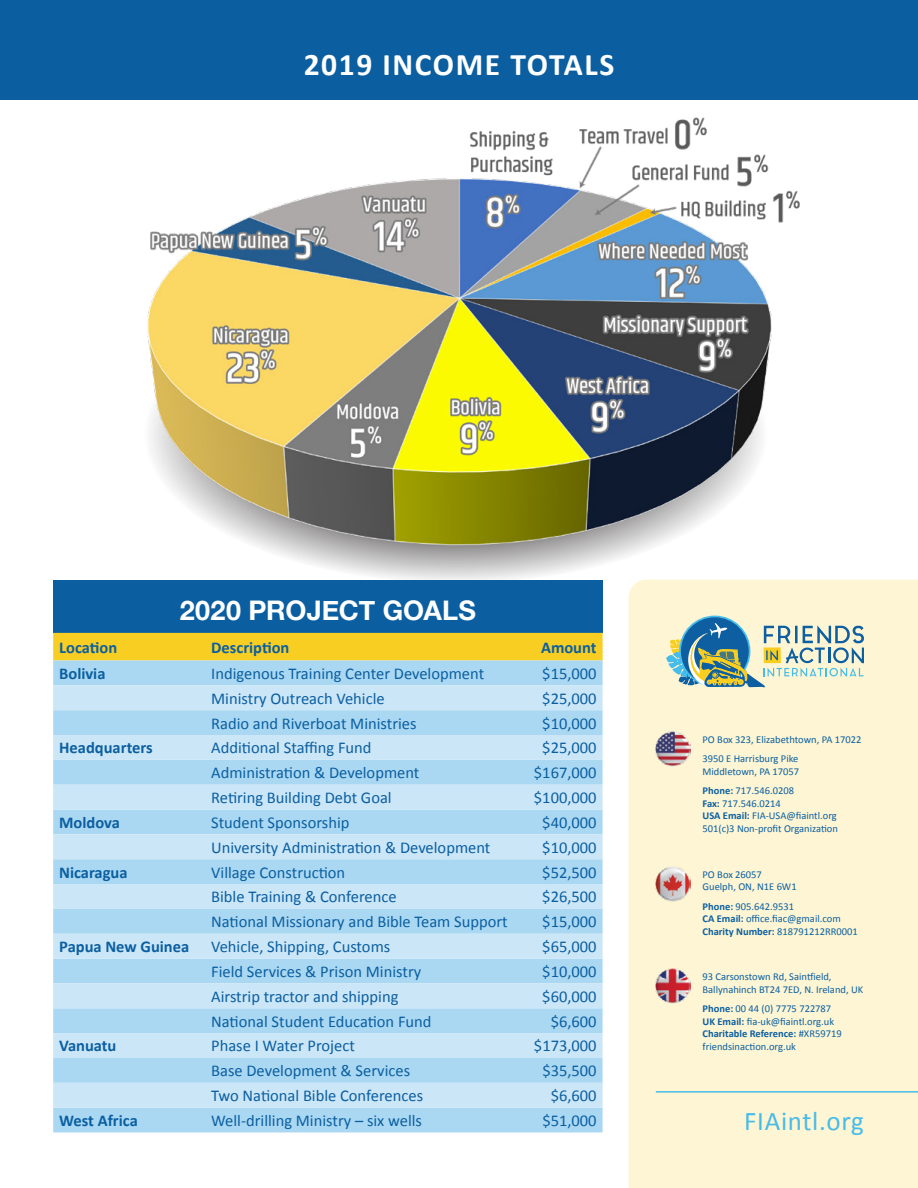
<style>
.page{position:relative;width:918px;height:1188px;background:#fff}
.page>*{position:absolute;margin:0;border:0;box-sizing:border-box;transform-origin:0 0}
.t1{font:700 31.5px "Calibri";letter-spacing:.05em;color:#fff}
.t2{font:700 27px "Helvetica Neue";color:#fff}
.t3{font:27px "Calibri";letter-spacing:.025em;color:#47bbe9}
.t4{font:16.5px "Calibri";color:#0b5fa1}
.t5{font:700 16.5px "Calibri";color:#0b5fa1}
.t6{font:10.5px/12.6px "Calibri";color:#0b5fa1}
.s1{font-weight:700}
</style>
<div class="page">
<img style="left:147px;top:117px;width:717px;height:463px">
<div style="left:629px;top:580px;width:289px;height:608px;background:#fdf5d3"></div>
<div style="left:53px;top:580px;width:550px;height:53px;background:#0b5fa1"></div>
<div style="left:53px;top:633px;width:550px;height:28px;background:#f8ce23"></div>
<div style="left:53px;top:661px;width:550px;height:471px;background:#aad8f3"></div>
<svg style="left:53px;top:685px;width:550px;height:423px;background:#bcdff5"></svg>
<div style="left:681px;top:617px;width:68px;height:68px;background:#0e5fa2;border-radius:50%"></div>
<svg style="left:666px;top:623px;width:198px;height:64px"></svg>
<hr style="left:656px;top:1091px;width:262px;height:2px;background:#47bbe9">
<img style="left:656px;top:866px;width:35px;height:35px">
<img style="left:656px;top:968px;width:35px;height:35px">
<img style="left:656px;top:731px;width:35px;height:35px">
<div style="left:13px;top:84px;width:266px;height:52px;background:#fff"></div>
<div style="left:0;top:0;width:918px;height:99px;background:#0b5fa1"></div>
<h1 class="t1" style="left:304px;top:45px;width:312px">2019 INCOME TOTALS</h1>
<h2 class="t2" style="left:180px;top:589px;width:298px">2020 PROJECT GOALS</h2>
<p class="t5" style="left:59px;top:637px;width:60px">Location</p>
<p class="t5" style="left:211px;top:637px;width:80px">Description</p>
<p class="t5" style="left:541px;top:637px;width:57px">Amount</p>
<p class="t5" style="left:59px;top:663px;width:48px">Bolivia</p>
<p class="t4" style="left:211px;top:663px;width:275px">Indigenous Training Center Development</p>
<p class="t4" style="left:542px;top:663px;width:56px">$15,000</p>
<p class="t4" style="left:211px;top:688px;width:175px">Ministry Outreach Vehicle</p>
<p class="t4" style="left:542px;top:688px;width:56px">$25,000</p>
<p class="t4" style="left:211px;top:713px;width:207px">Radio and Riverboat Ministries</p>
<p class="t4" style="left:542px;top:713px;width:56px">$10,000</p>
<p class="t5" style="left:59px;top:738px;width:95px">Headquarters</p>
<p class="t4" style="left:211px;top:738px;width:162px">Additional Staffing Fund</p>
<p class="t4" style="left:542px;top:738px;width:56px">$25,000</p>
<p class="t4" style="left:211px;top:763px;width:210px">Administration &amp; Development</p>
<p class="t4" style="left:534px;top:763px;width:64px">$167,000</p>
<p class="t4" style="left:211px;top:787px;width:182px">Retiring Building Debt Goal</p>
<p class="t4" style="left:534px;top:787px;width:64px">$100,000</p>
<p class="t5" style="left:59px;top:812px;width:62px">Moldova</p>
<p class="t4" style="left:211px;top:812px;width:140px">Student Sponsorship</p>
<p class="t4" style="left:542px;top:812px;width:56px">$40,000</p>
<p class="t4" style="left:211px;top:837px;width:281px">University Administration &amp; Development</p>
<p class="t4" style="left:542px;top:837px;width:56px">$10,000</p>
<p class="t5" style="left:59px;top:862px;width:70px">Nicaragua</p>
<p class="t4" style="left:211px;top:862px;width:136px">Village Construction</p>
<p class="t4" style="left:542px;top:862px;width:56px">$52,500</p>
<p class="t4" style="left:211px;top:887px;width:187px">Bible Training &amp; Conference</p>
<p class="t4" style="left:542px;top:887px;width:56px">$26,500</p>
<p class="t4" style="left:211px;top:912px;width:298px">National Missionary and Bible Team Support</p>
<p class="t4" style="left:542px;top:912px;width:56px">$15,000</p>
<p class="t5" style="left:59px;top:936px;width:132px">Papua New Guinea</p>
<p class="t4" style="left:211px;top:936px;width:181px">Vehicle, Shipping, Customs</p>
<p class="t4" style="left:542px;top:936px;width:56px">$65,000</p>
<p class="t4" style="left:211px;top:961px;width:212px">Field Services &amp; Prison Ministry</p>
<p class="t4" style="left:542px;top:961px;width:56px">$10,000</p>
<p class="t4" style="left:211px;top:986px;width:189px">Airstrip tractor and shipping</p>
<p class="t4" style="left:542px;top:986px;width:56px">$60,000</p>
<p class="t4" style="left:211px;top:1011px;width:222px">National Student Education Fund</p>
<p class="t4" style="left:551px;top:1011px;width:47px">$6,600</p>
<p class="t5" style="left:59px;top:1036px;width:59px">Vanuatu</p>
<p class="t4" style="left:211px;top:1036px;width:145px">Phase I Water Project</p>
<p class="t4" style="left:534px;top:1036px;width:64px">$173,000</p>
<p class="t4" style="left:211px;top:1061px;width:200px">Base Development &amp; Services</p>
<p class="t4" style="left:542px;top:1061px;width:56px">$35,500</p>
<p class="t4" style="left:211px;top:1085px;width:213px">Two National Bible Conferences</p>
<p class="t4" style="left:551px;top:1085px;width:47px">$6,600</p>
<p class="t5" style="left:59px;top:1110px;width:80px">West Africa</p>
<p class="t4" style="left:211px;top:1110px;width:212px">Well-drilling Ministry – six wells</p>
<p class="t4" style="left:542px;top:1110px;width:56px">$51,000</p>
<p class="t6" style="left:703px;top:729px;width:160px;line-height:19.4px">PO Box 323, Elizabethtown, PA 17022<br>3950 E Harrisburg Pike</p>
<p class="t6" style="left:703px;top:761px;width:98px;line-height:19.4px">Middletown, PA 17057<br><span class="s1">Phone:</span> 717.546.0208</p>
<p class="t6" style="left:703px;top:796px;width:137px"><span class="s1">Fax:</span> 717.546.0214<br><span class="s1">USA Email:</span> FIA-USA@fiaintl.org<br>501(c)3 Non-profit Organization</p>
<p class="t6" style="left:703px;top:867px;width:96px">PO Box 26057<br>Guelph, ON, N1E 6W1</p>
<p class="t6" style="left:703px;top:899px;width:157px"><span class="s1">Phone:</span> 905.642.9531<br><span class="s1">CA Email:</span> office.fiac@gmail.com<br><span class="s1">Charity Number:</span> 818791212RR0001</p>
<p class="t6" style="left:703px;top:970px;width:162px">93 Carsonstown Rd, Saintfield,<br>Ballynahinch BT24 7ED, N. Ireland, UK</p>
<p class="t6" style="left:703px;top:1002px;width:141px"><span class="s1">Phone:</span> 00 44 (0) 7775 722787<br><span class="s1">UK Email:</span> fia-uk@fiaintl.org.uk<br><span class="s1">Charitable Reference:</span> #XR59719 friendsinaction.org.uk</p>
<h2 class="t3" style="left:744px;top:1104px;width:121px">FIAintl.org</h2>
</div>
